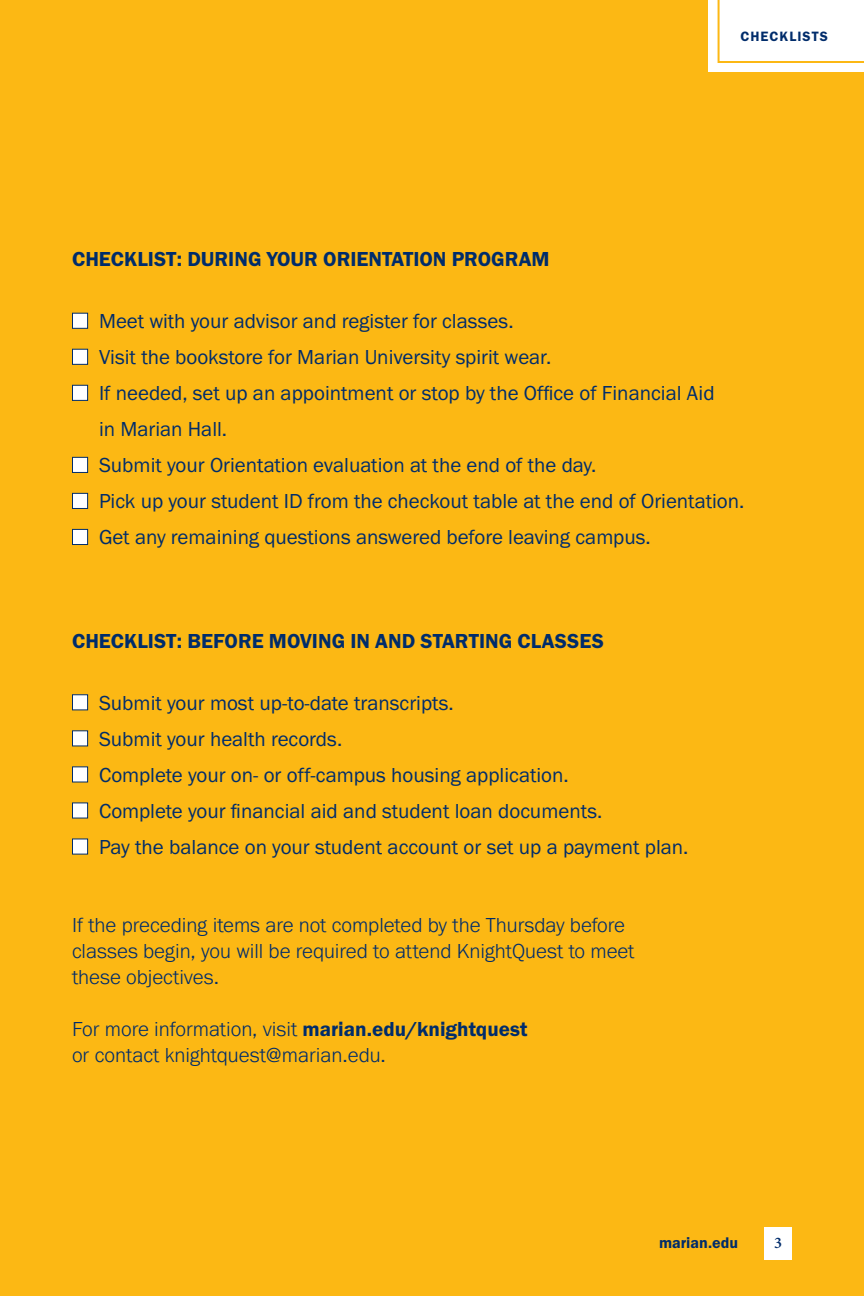
<style>
.page{position:relative;width:864px;height:1296px;background:#fcb814}
.page>*{position:absolute;margin:0;border:0;box-sizing:border-box;transform-origin:0 0}
.t1{font:21px/36px "Franklin Gothic URW Boo";color:#002c6b}
.t2{font:300 21px/26px "Franklin Gothic URW";color:#002c6b}
.t3{font:21px "Franklin Gothic URW Dem";color:#002c6b}
.t4{font:600 16.2px "Minion Pro";color:#002c6b}
.t5{font:16px "Franklin Gothic URW Dem";color:#002c6b}
.t6{font:14px "Franklin Gothic URW Dem";letter-spacing:.075em;color:#002c6b}
.s1{font-family:"Franklin Gothic URW Dem";font-weight:400}
</style>
<div class="page">
<div style="left:765px;top:1228px;width:27px;height:32px;background:#fff"></div>
<div style="left:708px;top:0;width:156px;height:72px;background:#fff"></div>
<svg style="left:718px;top:0;width:146px;height:63px"></svg>
<div style="left:72px;top:313px;width:16px;height:16px;background:#fff;border:1px solid #002c6b"></div>
<div style="left:72px;top:457px;width:16px;height:16px;background:#fff;border:1px solid #002c6b"></div>
<div style="left:72px;top:349px;width:16px;height:16px;background:#fff;border:1px solid #002c6b"></div>
<div style="left:72px;top:493px;width:16px;height:16px;background:#fff;border:1px solid #002c6b"></div>
<div style="left:72px;top:694px;width:16px;height:16px;background:#fff;border:1px solid #002c6b"></div>
<div style="left:72px;top:385px;width:16px;height:16px;background:#fff;border:1px solid #002c6b"></div>
<div style="left:72px;top:529px;width:16px;height:16px;background:#fff;border:1px solid #002c6b"></div>
<div style="left:72px;top:730px;width:16px;height:16px;background:#fff;border:1px solid #002c6b"></div>
<div style="left:72px;top:766px;width:16px;height:16px;background:#fff;border:1px solid #002c6b"></div>
<div style="left:72px;top:802px;width:16px;height:17px;background:#fff;border:1px solid #002c6b"></div>
<div style="left:72px;top:838px;width:16px;height:17px;background:#fff;border:1px solid #002c6b"></div>
<p class="t3" style="left:72px;top:246px;width:479px">CHECKLIST: DURING YOUR ORIENTATION PROGRAM</p>
<p class="t6" style="left:741px;top:27px;width:89px">CHECKLISTS</p>
<p class="t1" style="left:99px;top:303px;width:416px">Meet with your advisor and register for classes.</p>
<p class="t1" style="left:99px;top:339px;width:454px">Visit the bookstore for Marian University spirit wear.</p>
<p class="t1" style="left:99px;top:375px;width:617px">If needed, set up an appointment or stop by the Office of Financial Aid in Marian Hall.</p>
<p class="t1" style="left:99px;top:447px;width:499px">Submit your Orientation evaluation at the end of the day.</p>
<p class="t1" style="left:99px;top:483px;width:647px">Pick up your student ID from the checkout table at the end of Orientation.</p>
<p class="t1" style="left:99px;top:519px;width:553px">Get any remaining questions answered before leaving campus.</p>
<p class="t3" style="left:72px;top:628px;width:533px">CHECKLIST: BEFORE MOVING IN AND STARTING CLASSES</p>
<p class="t1" style="left:99px;top:685px;width:356px">Submit your most up-to-date transcripts.</p>
<p class="t1" style="left:99px;top:721px;width:245px">Submit your health records.</p>
<p class="t1" style="left:99px;top:757px;width:471px">Complete your on- or off-campus housing application.</p>
<p class="t1" style="left:99px;top:793px;width:505px">Complete your financial aid and student loan documents.</p>
<p class="t1" style="left:99px;top:829px;width:591px">Pay the balance on your student account or set up a payment plan.</p>
<p class="t2" style="left:72px;top:912px;width:564px">If the preceding items are not completed by the Thursday before classes begin, you will be required to attend KnightQuest to meet these objectives.</p>
<p class="t2" style="left:72px;top:1016px;width:457px">For more information, visit <span class="s1">marian.edu/knightquest </span>or contact knightquest@marian.edu.</p>
<p class="t5" style="left:659px;top:1233px;width:80px">marian.edu</p>
<p class="t4" style="left:774px;top:1231px;width:9px">3</p>
</div>
